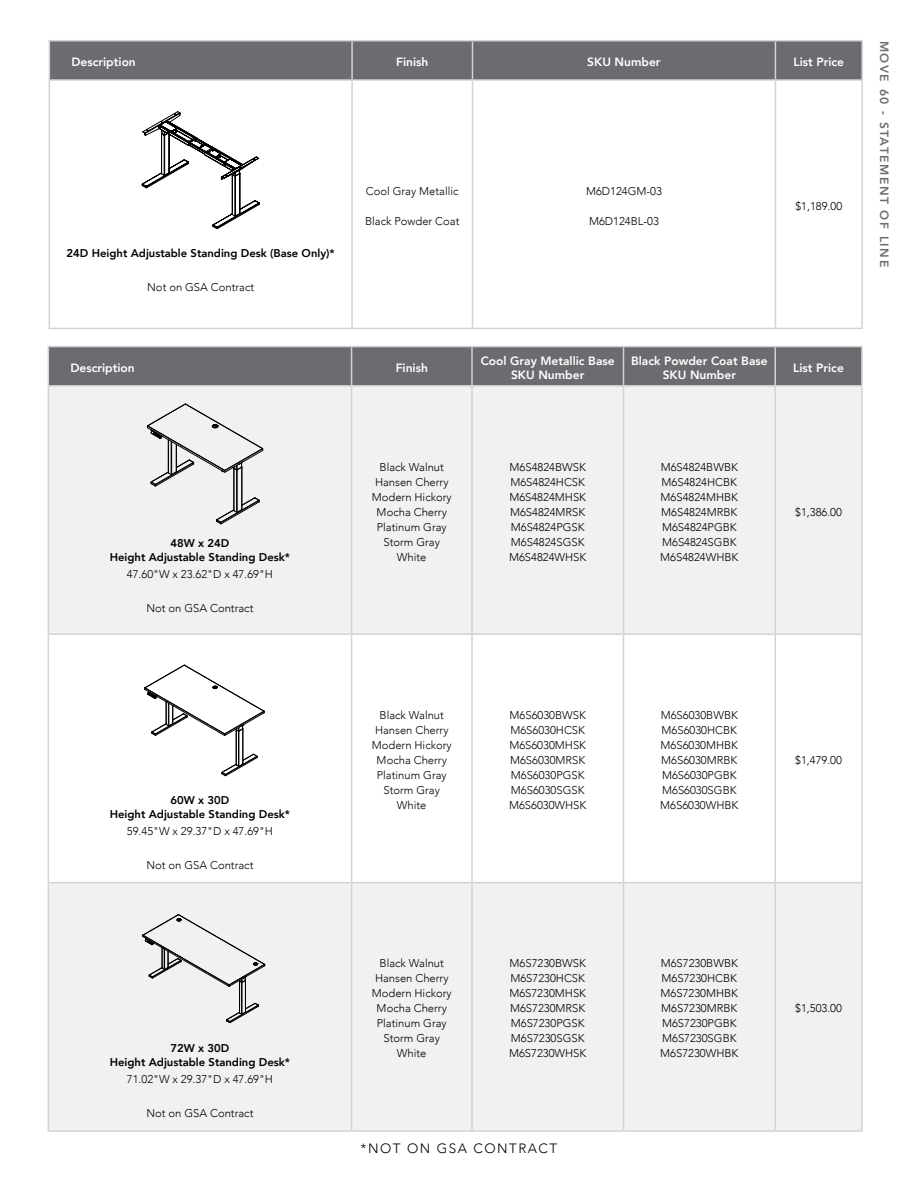
<style>
.page{position:relative;width:918px;height:1188px;background:#fff}
.page>*{position:absolute;margin:0;border:0;box-sizing:border-box;transform-origin:0 0}
.t1{font:300 13.5px "Avenir";letter-spacing:.11em;color:#000}
.t2{font:800 12px/14.4px "Avenir";color:#fff;text-align:center}
.t3{font:800 12px "Avenir";letter-spacing:.13em;color:#6d6e71}
.t4{font:300 11.25px/15px "Avenir";color:#000}
.t5{font:800 11.25px/13.5px "Avenir";color:#000;text-align:center}
</style>
<div class="page">
<div style="left:49px;top:347px;width:812px;height:38px;background:#6b6c6f"></div>
<div style="left:49px;top:387px;width:812px;height:743px;background:#f1f1f2"></div>
<svg style="left:49px;top:635px;width:812px;height:247px"></svg>
<hr style="left:775px;top:385px;width:88px;height:2px;background:#d1d3d4">
<hr style="left:861px;top:387px;width:2px;height:246px;background:#d1d3d4">
<hr style="left:775px;top:633px;width:88px;height:2px;background:#d1d3d4">
<hr style="left:861px;top:635px;width:2px;height:247px;background:#d1d3d4">
<hr style="left:775px;top:882px;width:88px;height:1px;background:#d1d3d4">
<hr style="left:861px;top:883px;width:2px;height:247px;background:#d1d3d4">
<hr style="left:775px;top:1130px;width:88px;height:2px;background:#d1d3d4">
<hr style="left:48px;top:346px;width:304px;height:1px;background:#d1d3d4">
<hr style="left:48px;top:347px;width:1px;height:38px;background:#d1d3d4">
<hr style="left:352px;top:346px;width:120px;height:1px;background:#d1d3d4">
<hr style="left:351px;top:347px;width:1px;height:38px;background:#d1d3d4">
<hr style="left:775px;top:346px;width:88px;height:1px;background:#d1d3d4">
<hr style="left:861px;top:347px;width:2px;height:38px;background:#d1d3d4">
<hr style="left:48px;top:385px;width:304px;height:2px;background:#d1d3d4">
<hr style="left:48px;top:387px;width:1px;height:246px;background:#d1d3d4">
<hr style="left:48px;top:633px;width:304px;height:2px;background:#d1d3d4">
<hr style="left:48px;top:635px;width:1px;height:247px;background:#d1d3d4">
<hr style="left:48px;top:882px;width:304px;height:1px;background:#d1d3d4">
<hr style="left:48px;top:883px;width:1px;height:247px;background:#d1d3d4">
<hr style="left:48px;top:1130px;width:304px;height:2px;background:#d1d3d4">
<hr style="left:472px;top:346px;width:151px;height:1px;background:#d1d3d4">
<hr style="left:471px;top:347px;width:2px;height:38px;background:#d1d3d4">
<hr style="left:623px;top:346px;width:152px;height:1px;background:#d1d3d4">
<hr style="left:623px;top:347px;width:1px;height:38px;background:#d1d3d4">
<hr style="left:774px;top:347px;width:2px;height:38px;background:#d1d3d4">
<hr style="left:352px;top:385px;width:120px;height:2px;background:#d1d3d4">
<hr style="left:351px;top:387px;width:1px;height:246px;background:#d1d3d4">
<hr style="left:472px;top:385px;width:151px;height:2px;background:#d1d3d4">
<hr style="left:471px;top:387px;width:2px;height:246px;background:#d1d3d4">
<hr style="left:623px;top:385px;width:152px;height:2px;background:#d1d3d4">
<hr style="left:623px;top:387px;width:1px;height:246px;background:#d1d3d4">
<hr style="left:774px;top:387px;width:2px;height:246px;background:#d1d3d4">
<hr style="left:352px;top:633px;width:120px;height:2px;background:#d1d3d4">
<hr style="left:351px;top:635px;width:1px;height:247px;background:#d1d3d4">
<hr style="left:472px;top:633px;width:151px;height:2px;background:#d1d3d4">
<hr style="left:471px;top:635px;width:2px;height:247px;background:#d1d3d4">
<hr style="left:623px;top:633px;width:152px;height:2px;background:#d1d3d4">
<hr style="left:623px;top:635px;width:1px;height:247px;background:#d1d3d4">
<hr style="left:774px;top:635px;width:2px;height:247px;background:#d1d3d4">
<hr style="left:352px;top:882px;width:120px;height:1px;background:#d1d3d4">
<hr style="left:351px;top:883px;width:1px;height:247px;background:#d1d3d4">
<hr style="left:472px;top:882px;width:151px;height:1px;background:#d1d3d4">
<hr style="left:471px;top:883px;width:2px;height:247px;background:#d1d3d4">
<hr style="left:623px;top:882px;width:152px;height:1px;background:#d1d3d4">
<hr style="left:623px;top:883px;width:1px;height:247px;background:#d1d3d4">
<hr style="left:774px;top:883px;width:2px;height:247px;background:#d1d3d4">
<hr style="left:352px;top:1130px;width:120px;height:2px;background:#d1d3d4">
<hr style="left:472px;top:1130px;width:151px;height:2px;background:#d1d3d4">
<hr style="left:623px;top:1130px;width:152px;height:2px;background:#d1d3d4">
<svg style="left:216px;top:498px;width:44px;height:26px"></svg>
<hr style="left:236px;top:470px;width:1px;height:42px;background:#000">
<hr style="left:237px;top:470px;width:1px;height:42px;background:#000">
<hr style="left:234px;top:468px;width:1px;height:43px;background:#000">
<hr style="left:242px;top:467px;width:1px;height:43px;background:#000">
<svg style="left:147px;top:404px;width:117px;height:83px"></svg>
<svg style="left:222px;top:754px;width:36px;height:22px"></svg>
<hr style="left:238px;top:731px;width:1px;height:35px;background:#000">
<hr style="left:239px;top:731px;width:1px;height:35px;background:#000">
<hr style="left:236px;top:730px;width:1px;height:35px;background:#000">
<hr style="left:243px;top:729px;width:1px;height:35px;background:#000">
<svg style="left:145px;top:665px;width:120px;height:71px"></svg>
<svg style="left:226px;top:1003px;width:33px;height:20px"></svg>
<hr style="left:241px;top:982px;width:1px;height:32px;background:#000">
<hr style="left:242px;top:982px;width:1px;height:32px;background:#000">
<hr style="left:239px;top:981px;width:1px;height:32px;background:#000">
<hr style="left:245px;top:980px;width:1px;height:32px;background:#000">
<svg style="left:143px;top:914px;width:123px;height:73px"></svg>
<div style="left:50px;top:41px;width:811px;height:38px;background:#6b6c6f"></div>
<svg style="left:50px;top:81px;width:811px;height:247px"></svg>
<hr style="left:775px;top:79px;width:88px;height:2px;background:#d1d3d4">
<hr style="left:861px;top:81px;width:2px;height:247px;background:#d1d3d4">
<hr style="left:775px;top:328px;width:88px;height:1px;background:#d1d3d4">
<hr style="left:49px;top:40px;width:303px;height:1px;background:#d1d3d4">
<hr style="left:49px;top:41px;width:1px;height:38px;background:#d1d3d4">
<hr style="left:352px;top:40px;width:120px;height:1px;background:#d1d3d4">
<hr style="left:351px;top:41px;width:2px;height:38px;background:#d1d3d4">
<hr style="left:775px;top:40px;width:88px;height:1px;background:#d1d3d4">
<hr style="left:775px;top:41px;width:1px;height:38px;background:#d1d3d4">
<hr style="left:861px;top:41px;width:2px;height:38px;background:#d1d3d4">
<hr style="left:49px;top:79px;width:303px;height:2px;background:#d1d3d4">
<hr style="left:49px;top:81px;width:1px;height:247px;background:#d1d3d4">
<hr style="left:49px;top:328px;width:303px;height:1px;background:#d1d3d4">
<hr style="left:472px;top:40px;width:303px;height:1px;background:#d1d3d4">
<hr style="left:472px;top:41px;width:1px;height:38px;background:#d1d3d4">
<hr style="left:352px;top:79px;width:120px;height:2px;background:#d1d3d4">
<hr style="left:351px;top:81px;width:2px;height:247px;background:#d1d3d4">
<hr style="left:472px;top:79px;width:303px;height:2px;background:#d1d3d4">
<hr style="left:472px;top:81px;width:1px;height:247px;background:#d1d3d4">
<hr style="left:775px;top:81px;width:1px;height:247px;background:#d1d3d4">
<hr style="left:352px;top:328px;width:120px;height:1px;background:#d1d3d4">
<hr style="left:472px;top:328px;width:303px;height:1px;background:#d1d3d4">
<svg style="left:142px;top:112px;width:117px;height:117px"></svg>
<p class="t2" style="left:71px;top:55px;width:66px">Description</p>
<p class="t2" style="left:396px;top:55px;width:34px">Finish</p>
<p class="t2" style="left:587px;top:55px;width:75px">SKU Number</p>
<p class="t2" style="left:793px;top:55px;width:52px">List Price</p>
<p class="t5" style="left:67px;top:246px;width:270px">24D Height Adjustable Standing Desk (Base Only)*</p>
<p class="t4" style="left:147px;top:279px;width:108px">Not on GSA Contract</p>
<p class="t4" style="left:366px;top:183px;width:94px">Cool Gray Metallic</p>
<p class="t4" style="left:365px;top:213px;width:96px">Black Powder Coat</p>
<p class="t4" style="left:586px;top:183px;width:77px">M6D124GM-03</p>
<p class="t4" style="left:589px;top:213px;width:71px">M6D124BL-03</p>
<p class="t4" style="left:795px;top:198px;width:48px">$1,189.00</p>
<p class="t2" style="left:70px;top:361px;width:66px">Description</p>
<p class="t2" style="left:396px;top:361px;width:34px">Finish</p>
<p class="t2" style="left:481px;top:354px;width:136px">Cool Gray Metallic Base<br>SKU Number</p>
<p class="t2" style="left:631px;top:354px;width:138px">Black Powder Coat Base<br>SKU Number</p>
<p class="t2" style="left:793px;top:361px;width:52px">List Price</p>
<p class="t5" style="left:110px;top:536px;width:182px">48W x 24D<br>Height Adjustable Standing Desk*</p>
<p class="t4" style="left:127px;top:566px;width:148px">47.60"W x 23.62"D x 47.69"H</p>
<p class="t4" style="left:146px;top:600px;width:108px">Not on GSA Contract</p>
<p class="t4" style="left:372px;top:459px;width:82px;text-align:center">Black Walnut<br>Hansen Cherry<br>Modern Hickory<br>Mocha Cherry<br>Platinum Gray<br>Storm Gray<br>White</p>
<p class="t4" style="left:509px;top:459px;width:79px">M6S4824BWSK<br>M6S4824HCSK<br>M6S4824MHSK<br>M6S4824MRSK<br>M6S4824PGSK<br>M6S4824SGSK<br>M6S4824WHSK</p>
<p class="t4" style="left:660px;top:459px;width:80px">M6S4824BWBK<br>M6S4824HCBK<br>M6S4824MHBK<br>M6S4824MRBK<br>M6S4824PGBK<br>M6S4824SGBK<br>M6S4824WHBK</p>
<p class="t4" style="left:795px;top:504px;width:48px">$1,386.00</p>
<p class="t3" style="left:894px;top:40px;width:228px;rotate:90deg">MOVE 60 - STATEMENT OF LINE</p>
<p class="t5" style="left:110px;top:793px;width:182px">60W x 30D<br>Height Adjustable Standing Desk*</p>
<p class="t4" style="left:127px;top:823px;width:148px">59.45"W x 29.37"D x 47.69"H</p>
<p class="t4" style="left:146px;top:857px;width:108px">Not on GSA Contract</p>
<p class="t5" style="left:110px;top:1042px;width:182px">72W x 30D<br>Height Adjustable Standing Desk*</p>
<p class="t4" style="left:127px;top:1072px;width:148px">71.02"W x 29.37"D x 47.69"H</p>
<p class="t4" style="left:146px;top:1106px;width:108px">Not on GSA Contract</p>
<p class="t4" style="left:372px;top:708px;width:82px;text-align:center">Black Walnut<br>Hansen Cherry<br>Modern Hickory<br>Mocha Cherry<br>Platinum Gray<br>Storm Gray<br>White</p>
<p class="t4" style="left:509px;top:708px;width:79px">M6S6030BWSK<br>M6S6030HCSK<br>M6S6030MHSK<br>M6S6030MRSK<br>M6S6030PGSK<br>M6S6030SGSK<br>M6S6030WHSK</p>
<p class="t4" style="left:660px;top:708px;width:80px">M6S6030BWBK<br>M6S6030HCBK<br>M6S6030MHBK<br>M6S6030MRBK<br>M6S6030PGBK<br>M6S6030SGBK<br>M6S6030WHBK</p>
<p class="t4" style="left:795px;top:753px;width:48px">$1,479.00</p>
<p class="t4" style="left:372px;top:956px;width:82px;text-align:center">Black Walnut<br>Hansen Cherry<br>Modern Hickory<br>Mocha Cherry<br>Platinum Gray<br>Storm Gray<br>White</p>
<p class="t4" style="left:509px;top:956px;width:79px">M6S7230BWSK<br>M6S7230HCSK<br>M6S7230MHSK<br>M6S7230MRSK<br>M6S7230PGSK<br>M6S7230SGSK<br>M6S7230WHSK</p>
<p class="t4" style="left:660px;top:956px;width:80px">M6S7230BWBK<br>M6S7230HCBK<br>M6S7230MHBK<br>M6S7230MRBK<br>M6S7230PGBK<br>M6S7230SGBK<br>M6S7230WHBK</p>
<p class="t1" style="left:361px;top:1141px;width:198px">*NOT ON GSA CONTRACT</p>
<p class="t4" style="left:795px;top:1001px;width:48px">$1,503.00</p>
</div>
